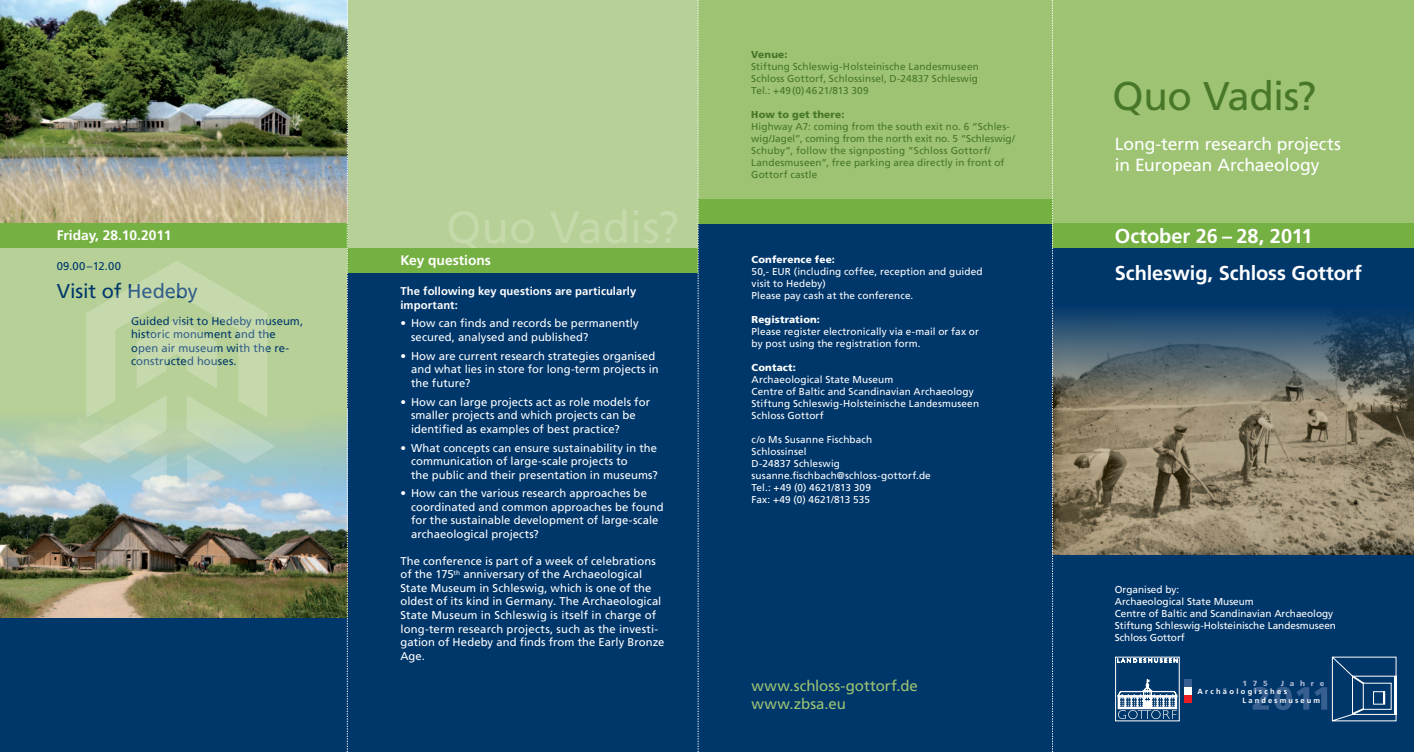
<style>
.page{position:relative;width:1414px;height:752px;background:#fff}
.page>*{position:absolute;margin:0;border:0;box-sizing:border-box;transform-origin:0 0}
.t1{font:40px "Frutiger LT Com";letter-spacing:-.01em;color:#487729}
.t2{font:700 20px "Frutiger LT Com";letter-spacing:-.005em;color:#fff}
.t3{font:20px "Frutiger LT Com";letter-spacing:-.005em;color:#00376b}
.t4{font:17.5px/21px "Frutiger LT Com";letter-spacing:-.01em;color:#fff}
.t5{font:15px/18px "Frutiger LT Com";letter-spacing:.005em;color:#9dc373}
.t6{font:700 13.75px "Frutiger LT Com";color:#fff}
.t7{font:11.25px/13.5px "Frutiger LT Com";letter-spacing:.01em;color:#fff}
.t8{font:11.25px/13.5px "Frutiger LT Com";letter-spacing:.01em;color:#00376b}
.t9{font:700 11.25px/13.5px "Frutiger LT Com";letter-spacing:.005em;color:#fff}
.t10{font:10px/12px "Frutiger LT Com";letter-spacing:.01em;color:#fff}
.t11{font:10px/12px "Frutiger LT Com";letter-spacing:.015em;color:#487729;text-align:justify}
.t12{font:900 10px "Frutiger LT Com";letter-spacing:.015em;color:#fff}
.t13{font:900 10px "Frutiger LT Com";letter-spacing:.015em;color:#487729}
.t14{font:700 7.5px "Frutiger LT Com";letter-spacing:.31em;color:#fff}
.t15{font:700 7.5px "Frutiger LT Com";letter-spacing:.28em;color:#fff}
.t16{font:900 7.5px "Frutiger LT Com";letter-spacing:.77em;color:#a5b3ce}
</style>
<div class="page">
<div style="left:347px;top:0;width:1067px;height:751px;background:#00376b"></div>
<img style="left:1053px;top:409px;width:361px;height:145px">
<svg style="left:1053px;top:308px;width:361px;height:101px;background:#50626d"></svg>
<img style="left:0;top:493px;width:347px;height:125px">
<svg style="left:0;top:248px;width:347px;height:245px;background:#b3cea2"></svg>
<div style="left:347px;top:0;width:351px;height:256px;background:#b6d097"></div>
<div style="left:1052px;top:0;width:362px;height:224px;background:#9dc373"></div>
<img style="left:0;top:0;width:347px;height:223px">
<div style="left:1052px;top:223px;width:362px;height:25px;background:#75b042"></div>
<div style="left:347px;top:248px;width:351px;height:25px;background:#75b042"></div>
<div style="left:0;top:223px;width:347px;height:25px;background:#75b042"></div>
<div style="left:0;top:618px;width:347px;height:133px;background:#00376b"></div>
<div style="left:698px;top:198px;width:354px;height:25px;background:#75b042"></div>
<div style="left:698px;top:0;width:354px;height:198px;background:#9dc373"></div>
<svg style="left:1117px;top:658px;width:60px;height:4px"></svg>
<svg style="left:1117px;top:679px;width:60px;height:39px"></svg>
<svg style="left:78px;top:260px;width:198px;height:233px;background:#bad3ac"></svg>
<svg style="left:1052px;top:0;width:1px;height:751px"></svg>
<svg style="left:698px;top:0;width:1px;height:751px"></svg>
<svg style="left:347px;top:0;width:1px;height:751px"></svg>
<svg style="left:1253px;top:656px;width:143px;height:65px"></svg>
<div style="left:1184px;top:694px;width:8px;height:8px;background:#ee1d23"></div>
<div style="left:1184px;top:686px;width:8px;height:8px;background:#fff"></div>
<div style="left:1184px;top:678px;width:8px;height:8px;background:#375f8f"></div>
<p class="t6" style="left:57px;top:227px;width:116px">Friday, 28.10.2011</p>
<p class="t8" style="left:57px;top:259px;width:66px">09.00–12.00</p>
<p class="t3" style="left:57px;top:279px;width:143px">Visit of Hedeby</p>
<p class="t8" style="left:131px;top:314px;width:174px">Guided visit to Hedeby museum, historic monument and the open air museum with the re&shy;constructed houses.</p>
<p class="t6" style="left:400px;top:252px;width:92px">Key questions</p>
<p class="t9" style="left:400px;top:284px;width:237px">The following key questions are particularly important:</p>
<p class="t7" style="left:411px;top:316px;width:229px;text-indent:-11px">• How can finds and records be permanently secured, analysed and published?</p>
<p class="t7" style="left:411px;top:349px;width:249px;text-indent:-11px">• How are current research strategies organised and what lies in store for long-term projects in the future?</p>
<p class="t7" style="left:411px;top:395px;width:240px;text-indent:-11px">• How can large projects act as role models for smaller projects and which projects can be identified as examples of best practice?</p>
<p class="t7" style="left:411px;top:440px;width:248px;text-indent:-11px">• What concepts can ensure sustainability in the communication of large-scale projects to<br>the public and their presentation in museums?</p>
<p class="t7" style="left:411px;top:486px;width:254px;text-indent:-11px">• How can the various research approaches be coordinated and common approaches be found for the sustainable development of large-scale archaeological projects?</p>
<p class="t7" style="left:400px;top:554px;width:265px">The conference is part of a week of celebrations of the 175<sup>th</sup> anniversary of the Archaeological State Museum in Schleswig, which is one of the oldest of its kind in Germany. The Archaeological State Museum in Schleswig is itself in charge of long-term research projects, such as the investi&shy;gation of Hedeby and finds from the Early Bronze Age.</p>
<p class="t13" style="left:751px;top:49px;width:38px">Venue:</p>
<p class="t11" style="left:751px;top:61px;width:229px">Stiftung Schleswig-Holsteinische Landesmuseen Schloss Gottorf, Schlossinsel, D-24837 Schleswig Tel.: +49(0)4621/813 309</p>
<p class="t13" style="left:751px;top:109px;width:95px">How to get there:</p>
<p class="t11" style="left:751px;top:121px;width:265px;text-align:left">Highway A7: coming from the south exit no. 6 “Schles&shy;wig/Jagel”, coming from the north exit no. 5 “Schleswig/ Schuby”, follow the signposting “Schloss Gottorf/ Landesmuseen”, free parking area directly in front of Gottorf castle</p>
<p class="t12" style="left:751px;top:253px;width:85px">Conference fee:</p>
<p class="t10" style="left:751px;top:265px;width:232px">50,- EUR (including coffee, reception and guided visit to Hedeby)</p>
<p class="t10" style="left:751px;top:289px;width:163px">Please pay cash at the conference.</p>
<p class="t12" style="left:751px;top:313px;width:70px">Registration:</p>
<p class="t10" style="left:751px;top:325px;width:229px">Please register electronically via e-mail or fax or by post using the registration form.</p>
<p class="t12" style="left:751px;top:361px;width:46px">Contact:</p>
<p class="t10" style="left:751px;top:373px;width:143px">Archaeological State Museum</p>
<p class="t10" style="left:751px;top:385px;width:224px">Centre of Baltic and Scandinavian Archaeology</p>
<p class="t10" style="left:751px;top:397px;width:229px">Stiftung Schleswig-Holsteinische Landesmuseen<br>Schloss Gottorf</p>
<p class="t10" style="left:751px;top:433px;width:122px">c/o Ms Susanne Fischbach</p>
<p class="t10" style="left:751px;top:445px;width:56px">Schlossinsel</p>
<p class="t10" style="left:751px;top:457px;width:90px">D-24837 Schleswig</p>
<p class="t10" style="left:751px;top:469px;width:181px">susanne.fischbach@schloss-gottorf.de</p>
<p class="t10" style="left:751px;top:481px;width:121px">Tel.: +49 (0) 4621/813 309</p>
<p class="t10" style="left:751px;top:493px;width:120px">Fax: +49 (0) 4621/813 535</p>
<p class="t1" style="left:1112px;top:73px;width:205px">Quo Vadis?</p>
<p class="t4" style="left:1115px;top:133px;width:228px">Long-term research projects in European Archaeology</p>
<p class="t2" style="left:1115px;top:224px;width:199px">October 26 – 28, 2011</p>
<p class="t2" style="left:1115px;top:261px;width:248px">Schleswig, Schloss Gottorf</p>
<p class="t10" style="left:1115px;top:583px;width:66px">Organised by:</p>
<p class="t10" style="left:1115px;top:595px;width:140px">Archaeological State Museum</p>
<p class="t10" style="left:1115px;top:607px;width:220px">Centre of Baltic and Scandinavian Archaeology</p>
<p class="t10" style="left:1115px;top:619px;width:223px">Stiftung Schleswig-Holsteinische Landesmuseen</p>
<p class="t10" style="left:1115px;top:631px;width:71px">Schloss Gottorf</p>
<p class="t5" style="left:751px;top:676px;width:168px">www.schloss-gottorf.de www.zbsa.eu</p>
<p class="t16" style="left:1242px;top:678px;width:27px">175</p>
<p class="t16" style="left:1280px;top:678px;width:45px">Jahre</p>
<p class="t14" style="left:1197px;top:686px;width:91px">Archäologisches</p>
<p class="t15" style="left:1242px;top:695px;width:79px">Landesmuseum</p>
</div>
